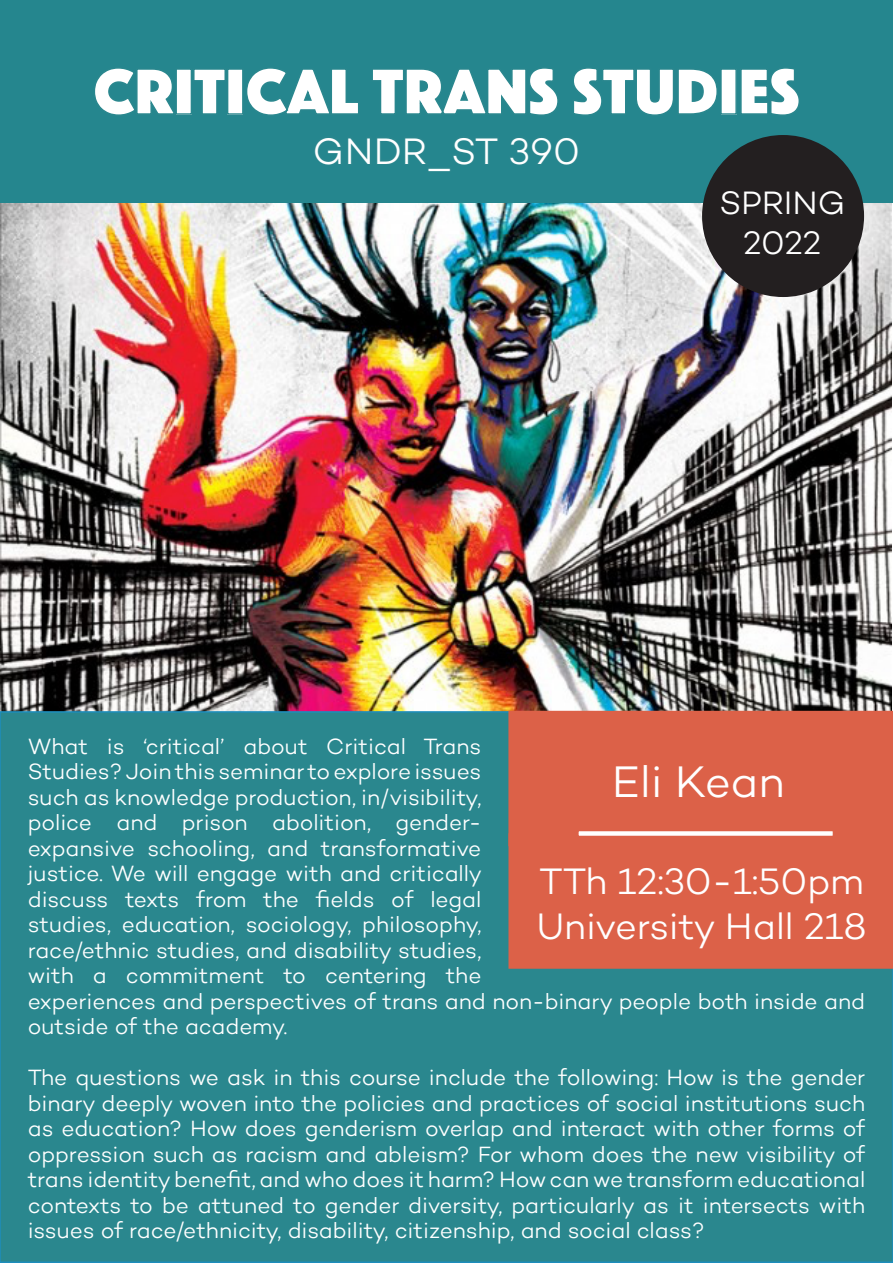
<style>
.page{position:relative;width:893px;height:1263px;background:#fff}
.page>*{position:absolute;margin:0;border:0;box-sizing:border-box;transform-origin:0 0}
.t1{font:67.5px "Phosphate Solid";color:#fff}
.t2{font:300 45px "Campton";color:#fff}
.t3{font:300 37.5px "Campton";color:#fff}
.t4{font:300 33px/39.6px "Campton";letter-spacing:-.005em;color:#fff;text-align:center}
.t5{font:300 22.5px/25.5px "Campton";letter-spacing:-.005em;color:#fff}
</style>
<div class="page">
<img style="left:0;top:202px;width:891px;height:509px">
<div style="left:0;top:0;width:893px;height:202px;background:#25868e"></div>
<div style="left:0;top:712px;width:893px;height:550px;background:#2a878e"></div>
<div style="left:508px;top:711px;width:385px;height:122px;background:#dc6148"></div>
<div style="left:508px;top:833px;width:385px;height:136px;background:#dc6148"></div>
<div style="left:576px;top:828px;width:260px;height:11px;background:#fff;border:3px solid #dc6148"></div>
<div style="left:702px;top:135px;width:162px;height:162px;background:#231f20;border-radius:50%"></div>
<p class="t1" style="left:93px;top:43px;width:708px">CRITICAL TRANS STUDIES</p>
<p class="t3" style="left:313px;top:127px;width:269px">GNDR_ST 390</p>
<p class="t4" style="left:719px;top:182px;width:127px">SPRING<br>2022</p>
<p class="t5" style="left:28px;top:733px;width:839px">What is ‘critical’ about Critical Trans<br>Studies? Join this seminar to explore issues<br>such as knowledge production, in/visibility,<br>police and prison abolition, gender-<br>expansive schooling, and transformative<br>justice. We will engage with and critically<br>discuss texts from the fields of legal<br>studies, education, sociology, philosophy,<br>race/ethnic studies, and disability studies,<br>with a commitment to centering the<br>experiences and perspectives of trans and non-binary people both inside and outside of the academy.</p>
<p class="t5" style="left:28px;top:1064px;width:839px;text-align:justify">The questions we ask in this course include the following: How is the gender binary deeply woven into the policies and practices of social institutions such as education? How does genderism overlap and interact with other forms of oppression such as racism and ableism? For whom does the new visibility of trans identity benefit, and who does it harm? How can we transform educational contexts to be attuned to gender diversity, particularly as it intersects with issues of race/ethnicity, disability, citizenship, and social class?</p>
<p class="t2" style="left:612px;top:753px;width:175px">Eli Kean</p>
<p class="t3" style="left:539px;top:857px;width:326px">TTh 12:30-1:50pm</p>
<p class="t3" style="left:536px;top:902px;width:332px">University Hall 218</p>
</div>
